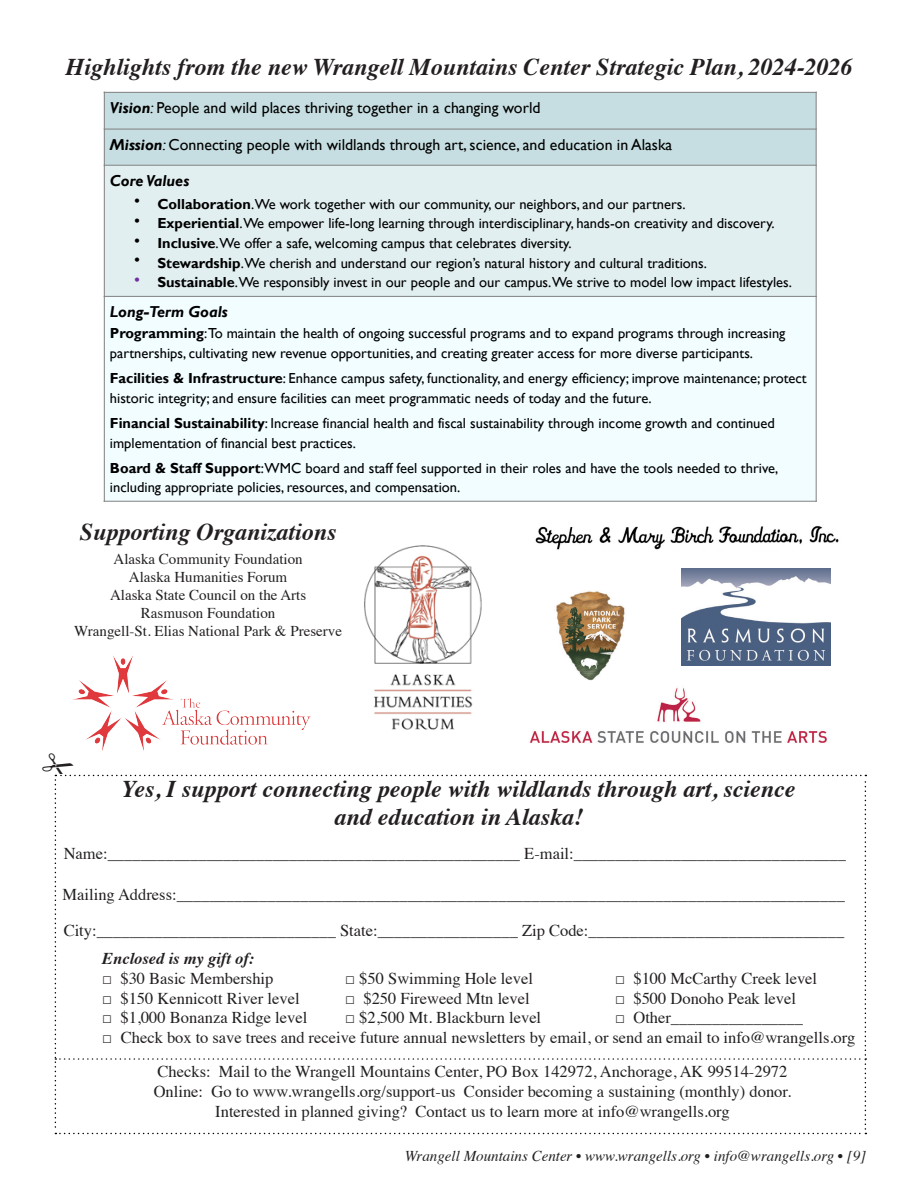
<style>
.page{position:relative;width:918px;height:1188px;background:#fff}
.page>*{position:absolute;margin:0;border:0;box-sizing:border-box;transform-origin:0 0}
.t1{font:italic 700 24px "Times";color:#231f20}
.t2{font:italic 18.45px "Times New Roman";color:#000}
.t3{font:16.5px "Times";color:#231f20}
.t4{font:italic 700 16.5px "Times";color:#231f20}
.t5{font:15.9px "Gill Sans";color:#000}
.t6{font:italic 700 15.9px "Gill Sans";color:#000}
.t7{font:15px "Times";color:#231f20}
.t8{font:italic 15px "Times";color:#231f20}
.t9{font:14.55px/19.6px "Gill Sans";color:#000}
.t10{font:14.55px "Garamond";color:#000}
.s1{font-weight:700;font-style:italic}
.s2{font-style:italic}
.s3{font-weight:700}
.s4{font-family:"Arial"}
</style>
<div class="page">
<div style="left:104px;top:92px;width:712px;height:37px;background:#c6dee1"></div>
<div style="left:104px;top:129px;width:712px;height:36px;background:#c6dee1"></div>
<div style="left:104px;top:165px;width:712px;height:131px;background:#e2eff0"></div>
<div style="left:104px;top:296px;width:712px;height:205px;background:#f1fdff"></div>
<hr style="left:104px;top:129px;width:713px;height:1px;background:#808080">
<hr style="left:104px;top:165px;width:713px;height:1px;background:#808080">
<hr style="left:104px;top:296px;width:713px;height:1px;background:#808080">
<hr style="left:104px;top:92px;width:1px;height:410px;background:#808080">
<hr style="left:816px;top:92px;width:1px;height:410px;background:#808080">
<hr style="left:104px;top:92px;width:713px;height:1px;background:#808080">
<hr style="left:104px;top:501px;width:713px;height:1px;background:#808080">
<img style="left:535px;top:526px;width:304px;height:24px">
<img style="left:73px;top:656px;width:238px;height:95px">
<img style="left:364px;top:545px;width:118px;height:185px">
<img style="left:529px;top:688px;width:298px;height:55px">
<img style="left:682px;top:569px;width:149px;height:96px">
<img style="left:556px;top:591px;width:69px;height:90px">
<svg style="left:54px;top:774px;width:812px;height:360px"></svg>
<p class="t1" style="left:66px;top:44px;width:789px">Highlights from the new Wrangell Mountains Center Strategic Plan, 2024-2026</p>
<p class="t2" style="left:166px;top:56px;width:591px">Highlights from the new Wrangell Mountains Center Strategic Plan, 2024-2026</p>
<p class="t5" style="left:110px;top:98px;width:432px"><span class="s1">Vision</span><span class="s2">:</span> People and wild places thriving together in a changing world</p>
<p class="t5" style="left:110px;top:135px;width:564px"><span class="s1">Mission</span><span class="s2">:</span> Connecting people with wildlands through art, science, and education in Alaska</p>
<p class="t6" style="left:110px;top:171px;width:81px">Core Values</p>
<p class="t9" style="left:134px;top:194px;width:553px">• <span class="s3">Collaboration</span>.We work together with our community, our neighbors, and our partners.</p>
<p class="t9" style="left:134px;top:214px;width:643px">• <span class="s3">Experiential</span>.We empower life-long learning through interdisciplinary, hands-on creativity and discovery.</p>
<p class="t9" style="left:134px;top:234px;width:439px">• <span class="s3">Inclusive</span>.We offer a safe, welcoming campus that celebrates diversity.</p>
<p class="t9" style="left:134px;top:253px;width:575px">• <span class="s3">Stewardship</span>.We cherish and understand our region’s natural history and cultural traditions.</p>
<p class="t9" style="left:134px;top:273px;width:660px"><sup>•</sup> <span class="s3">Sustainable</span>.We responsibly invest in our people and our campus.We strive to model low impact lifestyles.</p>
<p class="t6" style="left:110px;top:302px;width:119px">Long-Term Goals</p>
<p class="t9" style="left:110px;top:324px;width:677px"><span class="s3">Programming</span>:To maintain the health of ongoing successful programs and to expand programs through increasing partnerships, cultivating new revenue opportunities, and creating greater access for more diverse participants.</p>
<p class="t9" style="left:110px;top:369px;width:698px"><span class="s3">Facilities &amp; Infrastructure</span>: Enhance campus safety, functionality, and energy efficiency; improve maintenance; protect historic integrity; and ensure facilities can meet programmatic needs of today and the future.</p>
<p class="t9" style="left:110px;top:413px;width:666px"><span class="s3">Financial Sustainability</span>: Increase financial health and fiscal sustainability through income growth and continued implementation of financial best practices.</p>
<p class="t9" style="left:110px;top:458px;width:670px"><span class="s3">Board &amp; Staff Support</span>:WMC board and staff feel supported in their roles and have the tools needed to thrive, including appropriate policies, resources, and compensation.</p>
<p class="t1" style="left:80px;top:510px;width:258px">Supporting Organizations</p>
<p class="t7" style="left:114px;top:545px;width:191px">Alaska Community Foundation</p>
<p class="t7" style="left:129px;top:563px;width:160px">Alaska Humanities Forum</p>
<p class="t7" style="left:110px;top:581px;width:198px">Alaska State Council on the Arts</p>
<p class="t7" style="left:141px;top:599px;width:136px">Rasmuson Foundation</p>
<p class="t7" style="left:74px;top:617px;width:269px">Wrangell-St. Elias National Park &amp; Preserve</p>
<p class="t9" style="left:110px;top:774px;width:666px"><span class="s3">Financial Sustainability</span>: Increase financial health and fiscal sustainability through income growth and continued</p>
<p class="t1" style="left:123px;top:766px;width:674px">Yes, I support connecting people with wildlands through art, science</p>
<p class="t1" style="left:334px;top:795px;width:251px">and education in Alaska!</p>
<p class="t3" style="left:64px;top:838px;width:784px">Name:__________________________________________________ E-mail:_________________________________</p>
<p class="t3" style="left:63px;top:879px;width:784px">Mailing Address:_________________________________________________________________________________</p>
<p class="t3" style="left:64px;top:915px;width:782px">City:_____________________________ State:_________________ Zip Code:_______________________________</p>
<p class="t10" style="left:104px;top:925px;width:694px">Adopted by the Board on February 22, 2024. The complete plan also includes specific implementation strategies to support</p>
<p class="t4" style="left:102px;top:943px;width:154px">Enclosed is my gift of:</p>
<p class="t3" style="left:102px;top:963px;width:173px"><span class="s4">□</span> $30 Basic Membership</p>
<p class="t3" style="left:345px;top:963px;width:189px"><span class="s4">□</span> $50 Swimming Hole level</p>
<p class="t3" style="left:615px;top:963px;width:203px"><span class="s4">□</span> $100 McCarthy Creek level</p>
<p class="t3" style="left:102px;top:983px;width:199px"><span class="s4">□</span> $150 Kennicott River level</p>
<p class="t3" style="left:345px;top:983px;width:186px"><span class="s4">□</span> $250 Fireweed Mtn level</p>
<p class="t3" style="left:615px;top:983px;width:182px"><span class="s4">□</span> $500 Donoho Peak level</p>
<p class="t3" style="left:102px;top:1002px;width:207px"><span class="s4">□</span> $1,000 Bonanza Ridge level</p>
<p class="t3" style="left:345px;top:1002px;width:198px"><span class="s4">□</span> $2,500 Mt. Blackburn level</p>
<p class="t3" style="left:615px;top:1002px;width:189px"><span class="s4">□</span> Other________________</p>
<p class="t3" style="left:102px;top:1022px;width:755px"><span class="s4">□</span> Check box to save trees and receive future annual newsletters by email, or send an email to info@wrangells.org</p>
<p class="t3" style="left:158px;top:1056px;width:631px">Checks: Mail to the Wrangell Mountains Center, PO Box 142972, Anchorage, AK 99514-2972</p>
<p class="t3" style="left:154px;top:1076px;width:639px">Online: Go to www.wrangells.org/support-us Consider becoming a sustaining (monthly) donor.</p>
<p class="t3" style="left:215px;top:1096px;width:516px">Interested in planned giving? Contact us to learn more at info@wrangells.org</p>
<p class="t8" style="left:405px;top:1143px;width:463px">Wrangell Mountains Center • www.wrangells.org • info@wrangells.org • [9]</p>
</div>
